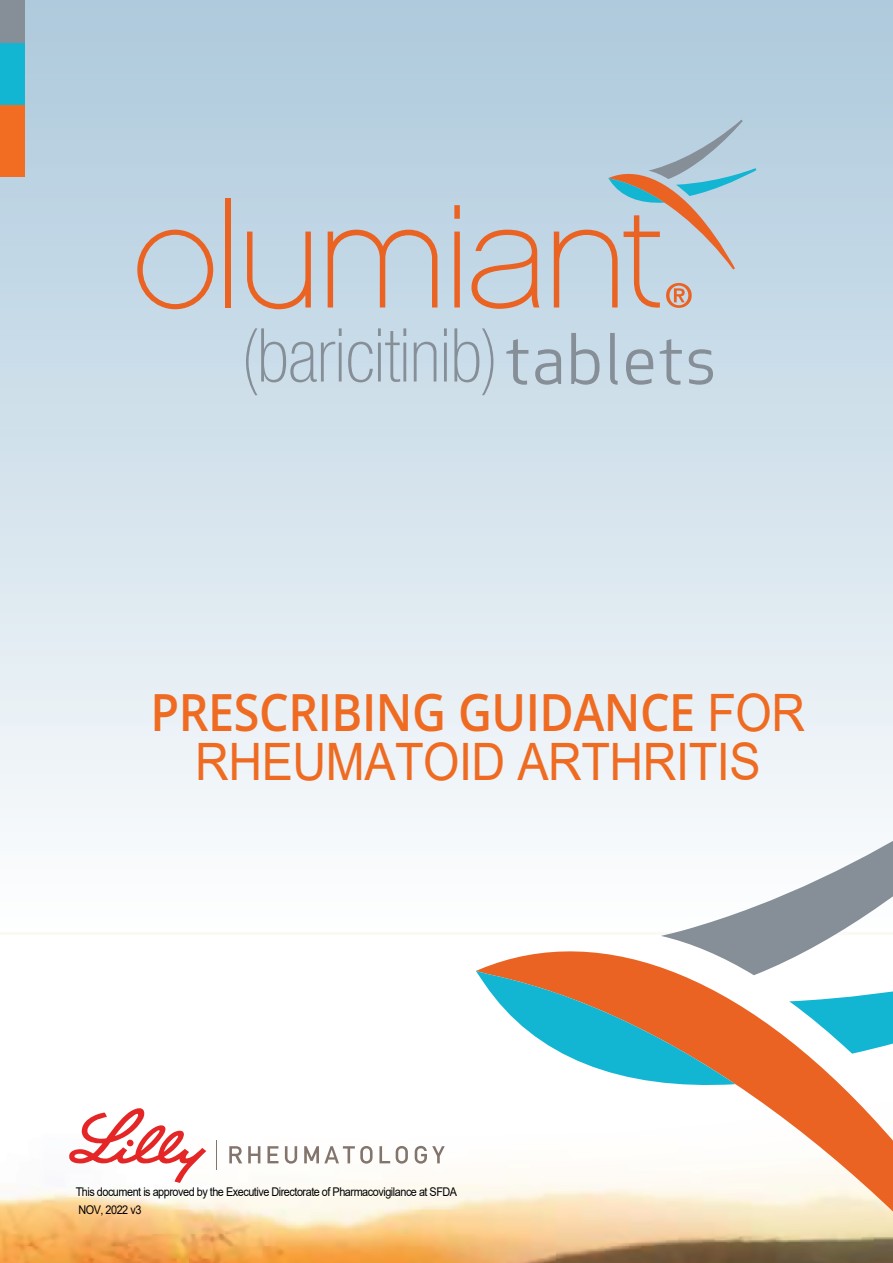
<style>
.page{position:relative;width:893px;height:1263px;background:#fff}
.page>*{position:absolute;margin:0;border:0;box-sizing:border-box;transform-origin:0 0}
.t1{font:500 51.6px "Samim";letter-spacing:-.01em;color:#ef6b22;scale:.91 1}
.t2{font:51.6px "Arial";letter-spacing:-.01em;color:#ef6b22;scale:.91 1}
.t3{font:12px/17.2px "Arial";letter-spacing:-.045em;color:#000;scale:.91 1}
.s1{font-family:"Arial";font-weight:400}
.s2{font-style:inherit}
</style>
<div class="page">
<img style="left:0;top:1145px;width:893px;height:118px">
<div style="left:0;top:0;width:893px;height:935px;background:linear-gradient(to bottom,#acc9dc,#fdfefe)"></div>
<svg style="left:661px;top:700px;width:232px;height:218px;fill:#eff5f8"></svg>
<svg style="left:476px;top:918px;width:417px;height:344px"></svg>
<svg style="left:476px;top:971px;width:259px;height:120px"></svg>
<svg style="left:246px;top:328px;width:96px;height:67px;background:#becfda"></svg>
<svg style="left:348px;top:328px;width:58px;height:54px;background:#bacbd7"></svg>
<svg style="left:414px;top:342px;width:22px;height:39px"></svg>
<hr style="left:444px;top:343px;width:3px;height:38px;background:#868e97">
<svg style="left:444px;top:328px;width:3px;height:8px"></svg>
<svg style="left:454px;top:328px;width:39px;height:67px;background:#bccdd8"></svg>
<svg style="left:137px;top:230px;width:76px;height:79px;background:#cac0be"></svg>
<div style="left:225px;top:198px;width:6px;height:109px;background:#ea6323"></div>
<svg style="left:247px;top:232px;width:64px;height:77px;background:#cbbdba"></svg>
<svg style="left:328px;top:230px;width:109px;height:77px;background:#cac0bf"></svg>
<svg style="left:454px;top:205px;width:6px;height:102px"></svg>
<svg style="left:506px;top:333px;width:207px;height:52px;background:#b9c9d5"></svg>
<svg style="left:471px;top:230px;width:68px;height:79px;background:#cdb7b0"></svg>
<svg style="left:554px;top:120px;width:202px;height:189px;background:#bcc7ce"></svg>
<svg style="left:69px;top:1108px;width:137px;height:75px"></svg>
<svg style="left:216px;top:1140px;width:1px;height:29px"></svg>
<svg style="left:229px;top:1146px;width:13px;height:17px"></svg>
<svg style="left:248px;top:1146px;width:12px;height:17px"></svg>
<svg style="left:267px;top:1146px;width:11px;height:17px"></svg>
<svg style="left:285px;top:1146px;width:12px;height:17px"></svg>
<svg style="left:304px;top:1146px;width:69px;height:17px"></svg>
<svg style="left:379px;top:1146px;width:11px;height:17px"></svg>
<svg style="left:396px;top:1146px;width:12px;height:17px"></svg>
<svg style="left:415px;top:1146px;width:30px;height:17px"></svg>
<div style="left:0;top:105px;width:25px;height:72px;background:#f26c22"></div>
<div style="left:0;top:42px;width:25px;height:63px;background:#12b5d2"></div>
<div style="left:0;top:0;width:25px;height:42px;background:#868e97"></div>
<h1 class="t1" style="left:151px;top:680px;width:721px">PRESCRIBING GUIDANCE <span class="s1">FOR</span></h1>
<h1 class="t2" style="left:195px;top:726px;width:623px">RHEUMATOID ARTHRITIS</h1>
<p class="t3" style="left:76px;top:1183px;width:421px">This document is approved by the Executive Directorate of Pharmacovigilance at SFDA<br>NOV, 2022 <span class="s2">v3</span></p>
</div>
